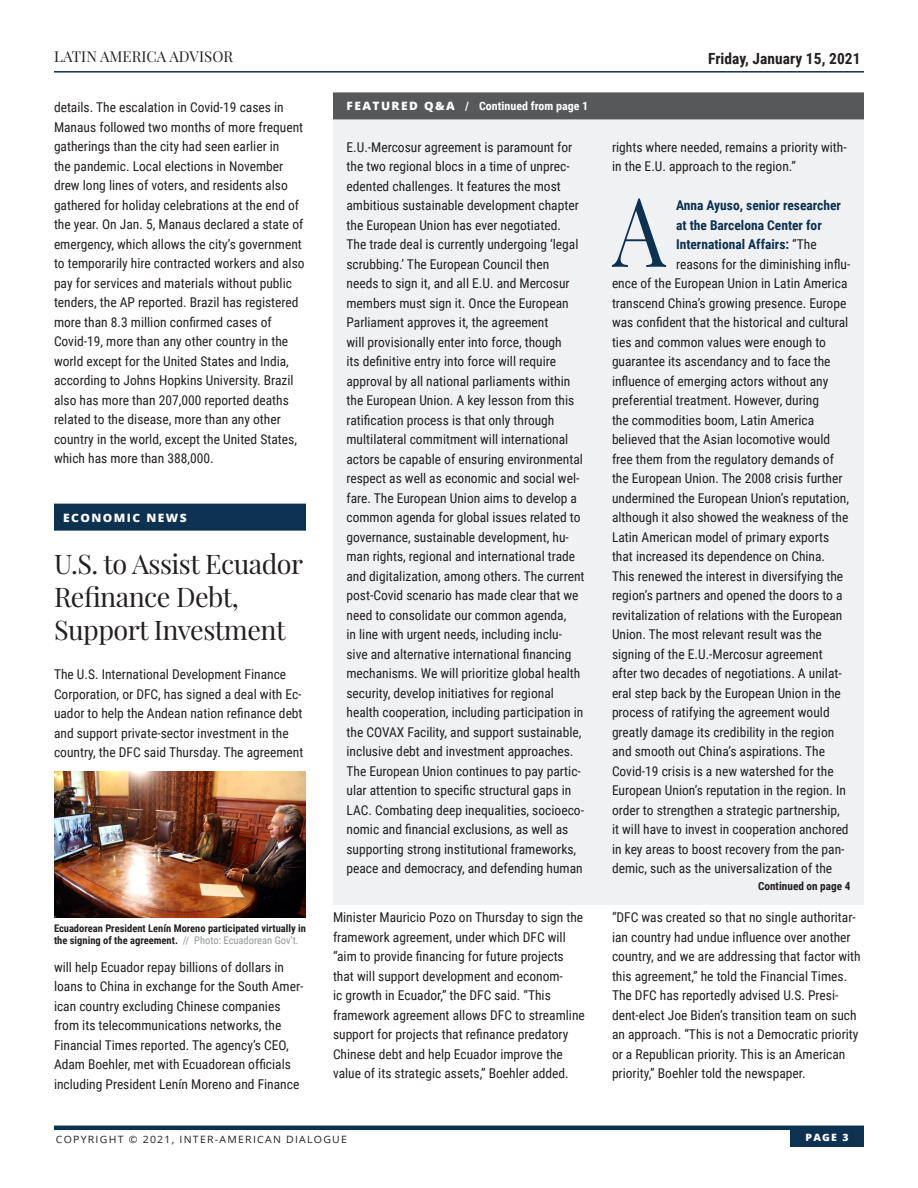
<style>
.page{position:relative;width:918px;height:1188px;background:#fff}
.page>*{position:absolute;margin:0;border:0;box-sizing:border-box;transform-origin:0 0}
.Answer_Text_-_Drop_C{font:96.15px "Playfair Display";color:#0c3151;scale:.88 1}
.Subhead_18pt{font:27px/33px "Playfair Display";letter-spacing:-.02em;color:#231f20}
.t1{font:700 15.3px "Roboto Condensed";letter-spacing:.005em;color:#231f20}
.t2{font:15px "Playfair Display";letter-spacing:.005em;color:#231f20}
.Answer_Text_-_Drop_C-2{font:13.5px/19.5px "Roboto Condensed";color:#231f20}
.Main_Body_Text{font:13.5px/19.5px "Roboto Condensed";color:#231f20}
.Subhead_18pt-2{font:13.5px/19.5px "Roboto Condensed";color:#231f20}
.Answer_Text_-_Drop_C-3{font:700 13.5px "Roboto Condensed";color:#0c3151}
.Sections_With_Dark_G{font:700 11.55px "Roboto Condensed";color:#fff;scale:1.04 1}
.Sections_-_with_Blue{font:800 11.55px "Open Sans";letter-spacing:.12em;color:#fff;scale:1.04 1}
.Continued_On_Text{font:700 11.25px "Roboto Condensed";color:#231f20}
.Photo_caption{font:700 10.5px/12px "Roboto Condensed";color:#231f20}
.t3{font:10.05px "Open Sans";letter-spacing:.12em;color:#231f20;scale:1.04 1}
.t4{font:800 10.05px "Open Sans";color:#fff;scale:1.04 1}
.s1{font-weight:400;color:#939598}
.s2{font-family:"Open Sans";font-weight:800}
.s3{font-weight:400;color:#231f20}
</style>
<div class="page">
<hr style="left:54px;top:1126px;width:810px;height:4px;background:#0c3151">
<div style="left:790px;top:1129px;width:74px;height:18px;background:#0c3151"></div>
<hr style="left:54px;top:71px;width:810px;height:2px;background:#0c3151">
<div style="left:54px;top:504px;width:252px;height:27px;background:#0c3151"></div>
<div style="left:333px;top:117px;width:531px;height:787px;background:#f0f1f2"></div>
<div style="left:333px;top:92px;width:531px;height:27px;background:#57585a"></div>
<img style="left:54px;top:772px;width:252px;height:146px">
<p class="t2" style="left:54px;top:47px;width:181px">LATIN AMERICA ADVISOR</p>
<p class="Subhead_18pt-2" style="left:54px;top:97px;width:252px">details. The escalation in Covid-19 cases in Manaus followed two months of more frequent gatherings than the city had seen earlier in<br>the pandemic. Local elections in November drew long lines of voters, and residents also gathered for holiday celebrations at the end of the year. On Jan. 5, Manaus declared a state of emergency, which allows the city’s government to temporarily hire contracted workers and also pay for services and materials without public tenders, the AP reported. Brazil has registered more than 8.3 million confirmed cases of Covid-19, more than any other country in the world except for the United States and India, according to Johns Hopkins University. Brazil also has more than 207,000 reported deaths related to the disease, more than any other country in the world, except the United States, which has more than 388,000.</p>
<p class="Sections_-_with_Blue" style="left:63px;top:509px;width:120px">ECONOMIC NEWS</p>
<p class="Subhead_18pt" style="left:54px;top:547px;width:251px">U.S. to Assist Ecuador<br>Refinance Debt,<br>Support Investment</p>
<p class="Main_Body_Text" style="left:54px;top:664px;width:251px">The U.S. International Development Finance Corporation, or DFC, has signed a deal with Ec&shy;uador to help the Andean nation refinance debt and support private-sector investment in the country, the DFC said Thursday. The agreement</p>
<p class="Photo_caption" style="left:54px;top:922px;width:253px">Ecuadorean President Lenín Moreno participated virtually in the signing of the agreement. <span class="s1">// Photo: Ecuadorean Gov’t.</span></p>
<p class="Main_Body_Text" style="left:54px;top:957px;width:251px">will help Ecuador repay billions of dollars in loans to China in exchange for the South Amer&shy;ican country excluding Chinese companies from its telecommunications networks, the Financial Times reported. The agency’s CEO, Adam Boehler, met with Ecuadorean officials including President Lenín Moreno and Finance</p>
<p class="Sections_With_Dark_G" style="left:346px;top:98px;width:234px"><span class="s2">FEATURED Q&amp;A</span> / Continued from page 1</p>
<p class="t1" style="left:708px;top:47px;width:154px">Friday, January 15, 2021</p>
<p class="Answer_Text_-_Drop_C-2" style="left:346px;top:136px;width:240px">E.U.-Mercosur agreement is paramount for the two regional blocs in a time of unprec&shy;edented challenges. It features the most ambitious sustainable development chapter the European Union has ever negotiated.<br>The trade deal is currently undergoing ‘legal scrubbing.’ The European Council then needs to sign it, and all E.U. and Mercosur members must sign it. Once the European Parliament approves it, the agreement<br>will provisionally enter into force, though<br>its definitive entry into force will require approval by all national parliaments within the European Union. A key lesson from this ratification process is that only through multilateral commitment will international actors be capable of ensuring environmental respect as well as economic and social wel&shy;fare. The European Union aims to develop a common agenda for global issues related to governance, sustainable development, hu&shy;man rights, regional and international trade and digitalization, among others. The current post-Covid scenario has made clear that we need to consolidate our common agenda,<br>in line with urgent needs, including inclu&shy;sive and alternative international financing mechanisms. We will prioritize global health security, develop initiatives for regional health cooperation, including participation in the COVAX Facility, and support sustainable, inclusive debt and investment approaches.<br>The European Union continues to pay partic&shy;ular attention to specific structural gaps in LAC. Combating deep inequalities, socioeco&shy;nomic and financial exclusions, as well as supporting strong institutional frameworks, peace and democracy, and defending human</p>
<p class="Answer_Text_-_Drop_C-2" style="left:612px;top:136px;width:236px">rights where needed, remains a priority with&shy;in the E.U. approach to the region.”</p>
<p class="Answer_Text_-_Drop_C" style="left:613px;top:171px;width:62px">A</p>
<p class="Answer_Text_-_Drop_C-3" style="left:676px;top:196px;width:167px">Anna Ayuso, senior researcher</p>
<p class="Answer_Text_-_Drop_C-3" style="left:676px;top:215px;width:147px">at the Barcelona Center for</p>
<p class="Answer_Text_-_Drop_C-3" style="left:676px;top:235px;width:142px">International Affairs: <span class="s3">“The</span></p>
<p class="Answer_Text_-_Drop_C-2" style="left:676px;top:253px;width:176px">reasons for the diminishing influ-</p>
<p class="Answer_Text_-_Drop_C-2" style="left:612px;top:273px;width:237px">ence of the European Union in Latin America</p>
<p class="Answer_Text_-_Drop_C-2" style="left:612px;top:292px;width:236px">transcend China’s growing presence. Europe</p>
<p class="Answer_Text_-_Drop_C-2" style="left:612px;top:312px;width:238px">was confident that the historical and cultural</p>
<p class="Answer_Text_-_Drop_C-2" style="left:612px;top:331px;width:216px">ties and common values were enough to</p>
<p class="Answer_Text_-_Drop_C-2" style="left:612px;top:351px;width:220px">guarantee its ascendancy and to face the</p>
<p class="Answer_Text_-_Drop_C-2" style="left:612px;top:370px;width:218px">influence of emerging actors without any</p>
<p class="Answer_Text_-_Drop_C-2" style="left:612px;top:390px;width:209px">preferential treatment. However, during</p>
<p class="Answer_Text_-_Drop_C-2" style="left:612px;top:409px;width:204px">the commodities boom, Latin America</p>
<p class="Answer_Text_-_Drop_C-2" style="left:612px;top:429px;width:220px">believed that the Asian locomotive would</p>
<p class="Answer_Text_-_Drop_C-2" style="left:612px;top:448px;width:224px">free them from the regulatory demands of</p>
<p class="Answer_Text_-_Drop_C-2" style="left:612px;top:468px;width:232px">the European Union. The 2008 crisis further</p>
<p class="Answer_Text_-_Drop_C-2" style="left:612px;top:487px;width:239px">undermined the European Union’s reputation,</p>
<p class="Answer_Text_-_Drop_C-2" style="left:612px;top:507px;width:238px">although it also showed the weakness of the</p>
<p class="Answer_Text_-_Drop_C-2" style="left:612px;top:526px;width:219px">Latin American model of primary exports</p>
<p class="Answer_Text_-_Drop_C-2" style="left:612px;top:546px;width:215px">that increased its dependence on China.</p>
<p class="Answer_Text_-_Drop_C-2" style="left:612px;top:565px;width:233px">This renewed the interest in diversifying the</p>
<p class="Answer_Text_-_Drop_C-2" style="left:612px;top:585px;width:232px">region’s partners and opened the doors to a</p>
<p class="Answer_Text_-_Drop_C-2" style="left:612px;top:604px;width:232px">revitalization of relations with the European</p>
<p class="Answer_Text_-_Drop_C-2" style="left:612px;top:624px;width:211px">Union. The most relevant result was the</p>
<p class="Answer_Text_-_Drop_C-2" style="left:612px;top:643px;width:212px">signing of the E.U.-Mercosur agreement</p>
<p class="Answer_Text_-_Drop_C-2" style="left:612px;top:663px;width:231px">after two decades of negotiations. A unilat-</p>
<p class="Answer_Text_-_Drop_C-2" style="left:612px;top:682px;width:230px">eral step back by the European Union in the</p>
<p class="Answer_Text_-_Drop_C-2" style="left:612px;top:702px;width:219px">process of ratifying the agreement would</p>
<p class="Answer_Text_-_Drop_C-2" style="left:612px;top:721px;width:224px">greatly damage its credibility in the region</p>
<p class="Answer_Text_-_Drop_C-2" style="left:612px;top:741px;width:215px">and smooth out China’s aspirations. The</p>
<p class="Answer_Text_-_Drop_C-2" style="left:612px;top:760px;width:223px">Covid-19 crisis is a new watershed for the</p>
<p class="Answer_Text_-_Drop_C-2" style="left:612px;top:780px;width:236px">European Union’s reputation in the region. In</p>
<p class="Answer_Text_-_Drop_C-2" style="left:612px;top:799px;width:229px">order to strengthen a strategic partnership,</p>
<p class="Answer_Text_-_Drop_C-2" style="left:612px;top:819px;width:238px">it will have to invest in cooperation anchored</p>
<p class="Answer_Text_-_Drop_C-2" style="left:612px;top:838px;width:234px">in key areas to boost recovery from the pan-</p>
<p class="Answer_Text_-_Drop_C-2" style="left:612px;top:858px;width:222px">demic, such as the universalization of the</p>
<p class="Continued_On_Text" style="left:758px;top:879px;width:94px">Continued on page 4</p>
<p class="Main_Body_Text" style="left:333px;top:907px;width:253px">Minister Mauricio Pozo on Thursday to sign the framework agreement, under which DFC will “aim to provide financing for future projects that will support development and econom-<br>ic growth in Ecuador,” the DFC said. “This framework agreement allows DFC to streamline support for projects that refinance predatory Chinese debt and help Ecuador improve the value of its strategic assets,” Boehler added.</p>
<p class="Main_Body_Text" style="left:612px;top:907px;width:250px">“DFC was created so that no single authoritar&shy;ian country had undue influence over another country, and we are addressing that factor with this agreement,” he told the Financial Times.<br>The DFC has reportedly advised U.S. Presi&shy;dent-elect Joe Biden’s transition team on such an approach. “This is not a Democratic priority or a Republican priority. This is an American priority,” Boehler told the newspaper.</p>
<p class="t3" style="left:56px;top:1132px;width:281px">COPYRIGHT © 2021, INTER-AMERICAN DIALOGUE</p>
<p class="t4" style="left:806px;top:1129px;width:43px">PAGE 3</p>
</div>
